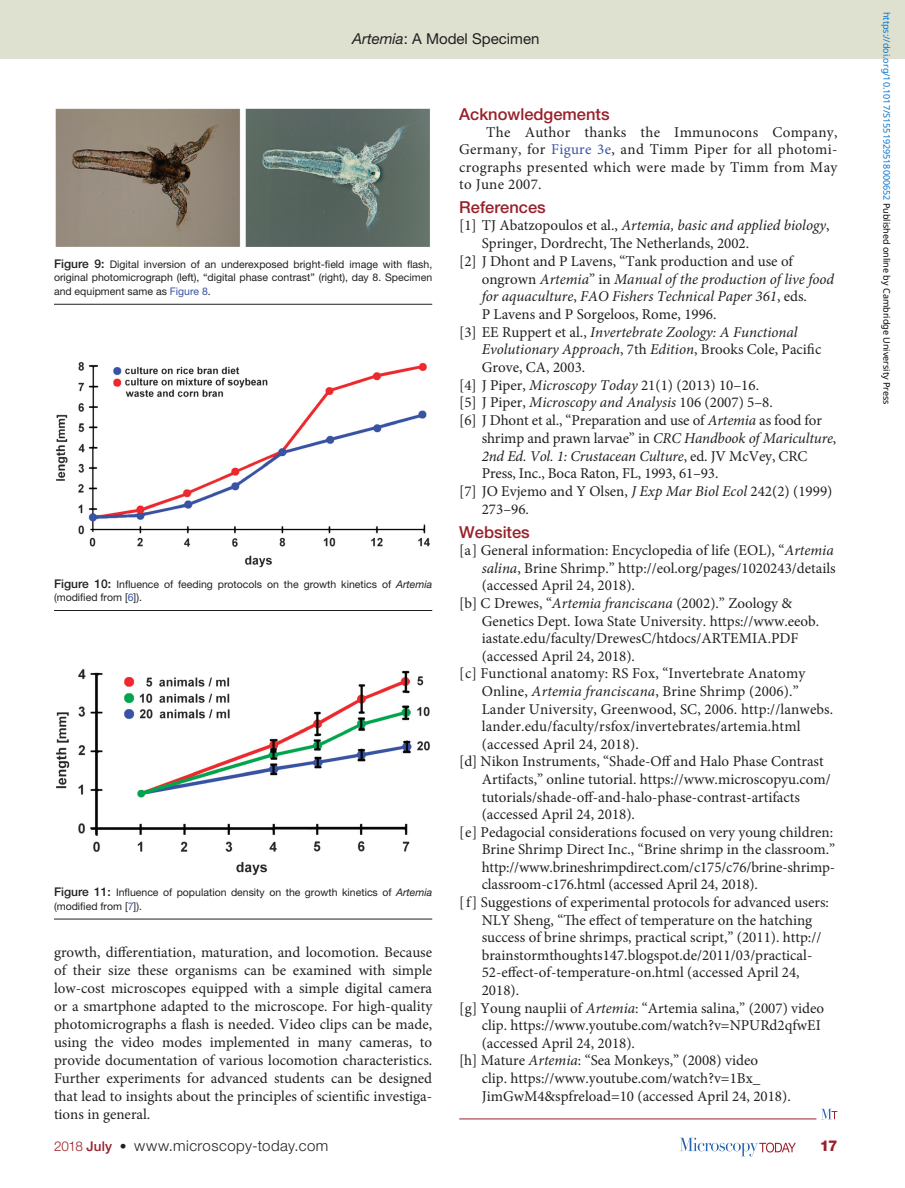
<style>
.page{position:relative;width:905px;height:1188px;background:#fff}
.page>*{position:absolute;margin:0;border:0;box-sizing:border-box;transform-origin:0 0}
.pRefTitle{font:500 16.5px "Helvetica Neue LT Std";color:#98212a}
.pAckTitle{font:500 16.5px "Helvetica Neue LT Std";color:#98212a}
.pReference{font:15px/17.5px "Minion Pro";color:#231f20}
.pFirstpara{font:15px/18.1px "Minion Pro";color:#231f20;text-align:justify}
.pAckpara{font:15px/17.2px "Minion Pro";letter-spacing:.02em;color:#231f20;text-align:justify}
.pReferenceLast{font:15px/17.5px "Minion Pro";color:#231f20}
.pReference-2{font:italic 15px/17.7px "Minion Pro";color:#231f20}
.t1{font:300 15px "Helvetica Neue LT Std";letter-spacing:.03em;color:#231f20}
.t2{font:15px "Helvetica Neue LT Std";color:#231f20}
.t3{font:800 15px "Helvetica Neue LT Std";color:#98212a}
.pFigureCaption{font:10.5px/13.5px "Helvetica Neue LT Std";color:#231f20}
.t4{font:9px "Noto Sans";color:#0172cf}
.s1{font-style:italic}
.s2{font-weight:500;font-size:12px}
.s3{color:#3a53a3}
.s4{font-style:normal}
.s5{font-size:13.5px;color:#98212a}
.s6{font-weight:500;font-size:13.5px;color:#98212a}
.s7{font-weight:500;font-size:13.5px}
.s8{color:#000}
</style>
<div class="page">
<svg style="left:679px;top:1138px;width:116px;height:18px"></svg>
<div style="left:0;top:0;width:904px;height:58px;background:#dfe1d0"></div>
<img style="left:56px;top:108px;width:374px;height:139px">
<hr style="left:54px;top:304px;width:378px;height:1px;background:#231f20">
<hr style="left:459px;top:1119px;width:357px;height:1px;background:#98212a">
<svg style="left:822px;top:1109px;width:15px;height:10px"></svg>
<img style="left:56px;top:669px;width:374px;height:206px">
<hr style="left:54px;top:919px;width:378px;height:1px;background:#231f20">
<img style="left:56px;top:362px;width:374px;height:205px">
<hr style="left:54px;top:610px;width:378px;height:1px;background:#231f20">
<p class="t2" style="left:352px;top:30px;width:189px"><span class="s1">Artemia</span>: A Model Specimen</p>
<p class="pFigureCaption" style="left:54px;top:257px;width:380px;text-align:justify"><span class="s2">Figure 9:</span> Digital inversion of an underexposed bright-field image with flash, original photomicrograph (left), “digital phase contrast” (right), day 8. Specimen and equipment same as <span class="s3">Figure 8</span>.</p>
<p class="pFigureCaption" style="left:54px;top:577px;width:380px"><span class="s2">Figure 10:</span> Influence of feeding protocols on the growth kinetics of <span class="s1">Artemia </span>(modified from [<span class="s3">6</span>]).</p>
<p class="pFigureCaption" style="left:54px;top:886px;width:380px"><span class="s2">Figure 11:</span> Influence of population density on the growth kinetics of <span class="s1">Artemia </span>(modified from [<span class="s3">7</span>]).</p>
<p class="pFirstpara" style="left:54px;top:943px;width:380px">growth, differentiation, maturation, and locomotion. Because of their size these organisms can be examined with simple low-cost microscopes equipped with a simple digital camera or a smartphone adapted to the microscope. For high-quality photomicrographs a flash is needed. Video clips can be made, using the video modes implemented in many cameras, to provide documentation of various locomotion characteristics.<br>Further experiments for advanced students can be designed that lead to insights about the principles of scientific investiga&shy;tions in general.</p>
<p class="pAckTitle" style="left:459px;top:104px;width:152px">Acknowledgements</p>
<p class="pAckpara" style="left:459px;top:124px;width:380px;text-indent:27px">The Author thanks the Immunocons Company, Germany, for <span class="s3">Figure 3e</span>, and Timm Piper for all photomi&shy;crographs presented which were made by Timm from May to June 2007.</p>
<p class="pRefTitle" style="left:459px;top:197px;width:88px">References</p>
<p class="pReference" style="left:482px;top:217px;width:349px;text-indent:-22px">[1] TJ Abatzopoulos et al., <span class="s1">Artemia, basic and applied biology</span>,<br>Springer, Dordrecht, The Netherlands, 2002.</p>
<p class="pReference" style="left:482px;top:252px;width:354px;text-indent:-22px">[2] J Dhont and P Lavens, “Tank production and use of ongrown <span class="s1">Artemia</span>” in <span class="s1">Manual of the production of live food for aquaculture</span>, <span class="s1">FAO Fishers Technical Paper 361</span>, eds.<br>P Lavens and P Sorgeloos, Rome, 1996.</p>
<p class="pReference-2" style="left:482px;top:323px;width:341px;text-indent:-22px"><span class="s4">[3] EE Ruppert et al.,</span> Invertebrate Zoology: A Functional<br>Evolutionary Approach<span class="s4">, 7th</span> Edition<span class="s4">, Brooks Cole, Pacific<br>Grove, CA, 2003.</span></p>
<p class="pReference" style="left:459px;top:376px;width:301px">[4] J Piper, <span class="s1">Microscopy Today</span> 21(1) (2013) 10–16.</p>
<p class="pReference" style="left:459px;top:394px;width:315px">[5] J Piper, <span class="s1">Microscopy and Analysis</span> 106 (2007) 5–8.</p>
<p class="pReference" style="left:482px;top:412px;width:356px;text-indent:-23px">[6] J Dhont et al., “Preparation and use of <span class="s1">Artemia</span> as food for shrimp and prawn larvae” in <span class="s1">CRC Handbook of Mariculture</span>, <span class="s1">2nd Ed. Vol. 1: Crustacean Culture</span>, ed. JV McVey, CRC Press, Inc., Boca Raton, FL, 1993, 61–93.</p>
<p class="pReference" style="left:482px;top:482px;width:352px;text-indent:-22px">[7] JO Evjemo and Y Olsen, <span class="s1">J Exp Mar Biol Ecol</span> 242(2) (1999)<br>273–96.</p>
<p class="pRefTitle" style="left:459px;top:522px;width:72px">Websites</p>
<p class="pReference" style="left:482px;top:542px;width:355px;text-indent:-22px">[a] General information: Encyclopedia of life (EOL), “<span class="s1">Artemia salina</span>, Brine Shrimp.” http://eol.org/pages/1020243/details (accessed April 24, 2018).</p>
<p class="pReference" style="left:482px;top:595px;width:339px;text-indent:-22px">[b] C Drewes, “<span class="s1">Artemia franciscana</span> (2002).” Zoology &amp; Genetics Dept. Iowa State University. https://www.eeob. iastate.edu/faculty/DrewesC/htdocs/ARTEMIA.PDF (accessed April 24, 2018).</p>
<p class="pReference" style="left:482px;top:665px;width:353px;text-indent:-22px">[c] Functional anatomy: RS Fox, “Invertebrate Anatomy Online, <span class="s1">Artemia franciscana</span>, Brine Shrimp (2006).” Lander University, Greenwood, SC, 2006. http://lanwebs. lander.edu/faculty/rsfox/invertebrates/artemia.html (accessed April 24, 2018).</p>
<p class="pReference" style="left:482px;top:753px;width:350px;text-indent:-22px">[d] Nikon Instruments, “Shade-Off and Halo Phase Contrast Artifacts,” online tutorial. https://www.microscopyu.com/ tutorials/shade-off-and-halo-phase-contrast-artifacts (accessed April 24, 2018).</p>
<p class="pReference" style="left:482px;top:823px;width:355px;text-indent:-22px">[e] Pedagocial considerations focused on very young children:<br>Brine Shrimp Direct Inc., “Brine shrimp in the classroom.” http://www.brineshrimpdirect.com/c175/c76/brine-shrimp&shy;classroom-c176.html (accessed April 24, 2018).</p>
<p class="pReference" style="left:482px;top:894px;width:349px;text-indent:-22px">[f] Suggestions of experimental protocols for advanced users:<br>NLY Sheng, “The effect of temperature on the hatching success of brine shrimps, practical script,” (2011). http:// brainstormthoughts147.blogspot.de/2011/03/practical-52-effect-of-temperature-on.html (accessed April 24, 2018).</p>
<p class="pReference" style="left:482px;top:999px;width:344px;text-indent:-22px">[g] Young nauplii of <span class="s1">Artemia</span>: “Artemia salina,” (2007) video clip. https://www.youtube.com/watch?v=NPURd2qfwEI (accessed April 24, 2018).</p>
<p class="pReferenceLast" style="left:482px;top:1052px;width:310px;text-indent:-22px">[h] Mature <span class="s1">Artemia</span>: “Sea Monkeys,” (2008) video<br>clip. https://www.youtube.com/watch?v=1Bx_<br>JimGwM4&amp;spfreload=10 (accessed April 24, 2018).</p>
<p class="t1" style="left:54px;top:1137px;width:276px"><span class="s5">2018</span> <span class="s6">July</span> <span class="s7">•</span> www.microscopy-today.com</p>
<p class="t3" style="left:819px;top:1137px;width:19px">17</p>
<p class="t4" style="left:893px;top:12px;width:394px;rotate:90deg">https://doi.org/10.1017/S1551929518000652 <span class="s8">Published online by Cambridge University Press</span></p>
</div>
